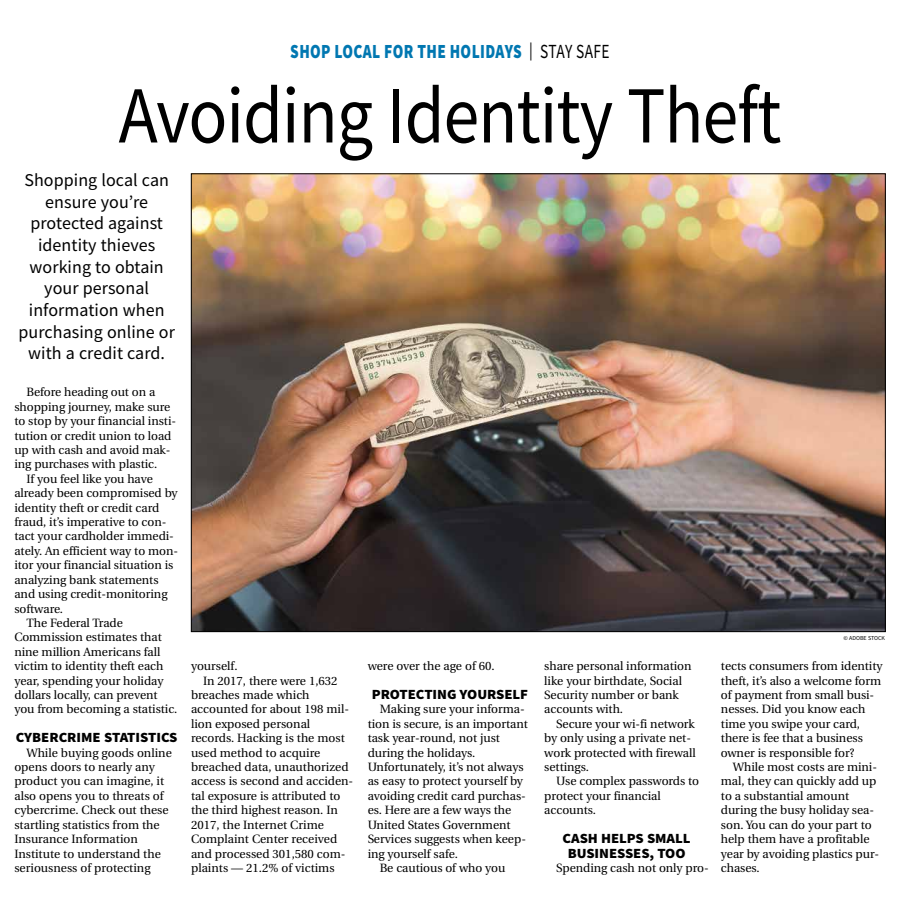
<style>
.page{position:relative;width:900px;height:908px;background:#fff}
.page>*{position:absolute;margin:0;border:0;box-sizing:border-box;transform-origin:0 0}
.t1{font:81px "Source Sans Pro";letter-spacing:-.015em;color:#000;scale:.89 1}
.t2{font:900 20px "Source Sans Pro";letter-spacing:.025em;color:#0077b1;scale:.77 1}
.t3{font:18px/21.6px "Source Sans Pro";letter-spacing:.005em;color:#000;text-align:center}
.t4{font:900 14px/14.4px "Source Sans Pro";letter-spacing:-.005em;color:#000;text-align:center;scale:1.05 1}
.t5{font:12px/14.4px "Utopia";letter-spacing:-.005em;color:#000}
.t6{font:6px "Source Sans Pro";color:#000}
.s1{font-weight:400;font-size:18px;color:#000}
.s2{font-weight:400;color:#000}
</style>
<div class="page">
<img style="left:193px;top:175px;width:691px;height:454px">
<h2 class="t2" style="left:290px;top:38px;width:416px">SHOP LOCAL FOR THE HOLIDAYS <span class="s1">|</span> <span class="s2">STAY SAFE</span></h2>
<h1 class="t1" style="left:119px;top:64px;width:746px">Avoiding Identity Theft</h1>
<h3 class="t3" style="left:18px;top:169px;width:158px">Shopping local can ensure you’re protected against identity thieves working to obtain your personal information when purchasing online or with a credit card.</h3>
<p class="t5" style="left:26px;top:385px;width:131px">Before heading out on a</p>
<p class="t5" style="left:14px;top:399px;width:157px">shopping journey, make sure</p>
<p class="t5" style="left:14px;top:414px;width:163px">to stop by your financial insti-</p>
<p class="t5" style="left:14px;top:428px;width:159px">tution or credit union to load</p>
<p class="t5" style="left:14px;top:443px;width:158px">up with cash and avoid mak-</p>
<p class="t5" style="left:14px;top:457px;width:144px">ing purchases with plastic.</p>
<p class="t5" style="left:26px;top:471px;width:128px">If you feel like you have</p>
<p class="t5" style="left:14px;top:486px;width:165px">already been compromised by</p>
<p class="t5" style="left:14px;top:500px;width:146px">identity theft or credit card</p>
<p class="t5" style="left:14px;top:515px;width:154px">fraud, it’s imperative to con-</p>
<p class="t5" style="left:14px;top:529px;width:161px">tact your cardholder immedi-</p>
<p class="t5" style="left:14px;top:543px;width:165px">ately. An efficient way to mon-</p>
<p class="t5" style="left:14px;top:558px;width:161px">itor your financial situation is</p>
<p class="t5" style="left:14px;top:572px;width:146px">analyzing bank statements</p>
<p class="t5" style="left:14px;top:587px;width:155px">and using credit-monitoring</p>
<p class="t5" style="left:14px;top:601px;width:50px">software.</p>
<p class="t5" style="left:26px;top:615px;width:98px">The Federal Trade</p>
<p class="t5" style="left:14px;top:630px;width:149px">Commission estimates that</p>
<p class="t5" style="left:14px;top:644px;width:148px">nine million Americans fall</p>
<p class="t5" style="left:14px;top:659px;width:151px">victim to identity theft each</p>
<p class="t5" style="left:14px;top:673px;width:151px">year, spending your holiday</p>
<p class="t5" style="left:14px;top:687px;width:145px">dollars locally, can prevent</p>
<p class="t5" style="left:14px;top:702px;width:164px">you from becoming a statistic.</p>
<p class="t4" style="left:16px;top:730px;width:155px">CYBERCRIME STATISTICS</p>
<p class="t5" style="left:14px;top:745px;width:159px;text-indent:12px">While buying goods online opens doors to nearly any product you can imagine, it also opens you to threats of cybercrime. Check out these startling statistics from the<br>Insurance Information<br>Institute to understand the seriousness of protecting</p>
<p class="t5" style="left:191px;top:659px;width:48px">yourself.</p>
<p class="t5" style="left:203px;top:673px;width:136px">In 2017, there were 1,632</p>
<p class="t5" style="left:191px;top:687px;width:120px">breaches made which</p>
<p class="t5" style="left:191px;top:702px;width:160px">accounted for about 198 mil-</p>
<p class="t5" style="left:191px;top:716px;width:121px">lion exposed personal</p>
<p class="t5" style="left:191px;top:731px;width:155px">records. Hacking is the most</p>
<p class="t5" style="left:191px;top:745px;width:131px">used method to acquire</p>
<p class="t5" style="left:191px;top:759px;width:159px">breached data, unauthorized</p>
<p class="t5" style="left:191px;top:774px;width:164px">access is second and acciden-</p>
<p class="t5" style="left:191px;top:788px;width:151px">tal exposure is attributed to</p>
<p class="t5" style="left:191px;top:803px;width:148px">the third highest reason. In</p>
<p class="t5" style="left:191px;top:817px;width:134px">2017, the Internet Crime</p>
<p class="t5" style="left:191px;top:831px;width:148px">Complaint Center received</p>
<p class="t5" style="left:191px;top:846px;width:156px">and processed 301,580 com-</p>
<p class="t5" style="left:191px;top:860px;width:145px">plaints — 21.2% of victims</p>
<p class="t5" style="left:368px;top:659px;width:129px">were over the age of 60.</p>
<p class="t4" style="left:372px;top:686px;width:150px">PROTECTING YOURSELF</p>
<p class="t5" style="left:380px;top:702px;width:147px">Making sure your informa-</p>
<p class="t5" style="left:368px;top:716px;width:162px">tion is secure, is an important</p>
<p class="t5" style="left:368px;top:731px;width:134px">task year-round, not just</p>
<p class="t5" style="left:368px;top:745px;width:109px">during the holidays.</p>
<p class="t5" style="left:368px;top:759px;width:158px">Unfortunately, it’s not always</p>
<p class="t5" style="left:368px;top:774px;width:157px">as easy to protect yourself by</p>
<p class="t5" style="left:368px;top:788px;width:160px">avoiding credit card purchas-</p>
<p class="t5" style="left:368px;top:803px;width:145px">es. Here are a few ways the</p>
<p class="t5" style="left:368px;top:817px;width:144px">United States Government</p>
<p class="t5" style="left:368px;top:831px;width:160px">Services suggests when keep-</p>
<p class="t5" style="left:368px;top:846px;width:92px">ing yourself safe.</p>
<p class="t5" style="left:380px;top:860px;width:127px">Be cautious of who you</p>
<p class="t5" style="left:544px;top:659px;width:149px">share personal information like your birthdate, Social<br>Security number or bank accounts with.</p>
<p class="t5" style="left:544px;top:716px;width:153px;text-indent:12px">Secure your wi-fi network by only using a private net&shy;work protected with firewall settings.</p>
<p class="t5" style="left:544px;top:774px;width:156px;text-indent:12px">Use complex passwords to protect your financial accounts.</p>
<p class="t4" style="left:563px;top:830px;width:123px">CASH HELPS SMALL<br>BUSINESSES, TOO</p>
<p class="t5" style="left:556px;top:860px;width:154px">Spending cash not only pro-</p>
<p class="t6" style="left:844px;top:634px;width:43px">© ADOBE STOCK</p>
<p class="t5" style="left:721px;top:659px;width:163px">tects consumers from identity theft, it’s also a welcome form of payment from small busi&shy;nesses. Did you know each time you swipe your card, there is fee that a business owner is responsible for?</p>
<p class="t5" style="left:721px;top:759px;width:160px;text-indent:12px">While most costs are mini&shy;mal, they can quickly add up to a substantial amount during the busy holiday sea&shy;son. You can do your part to help them have a profitable year by avoiding plastics pur&shy;chases.</p>
</div>
